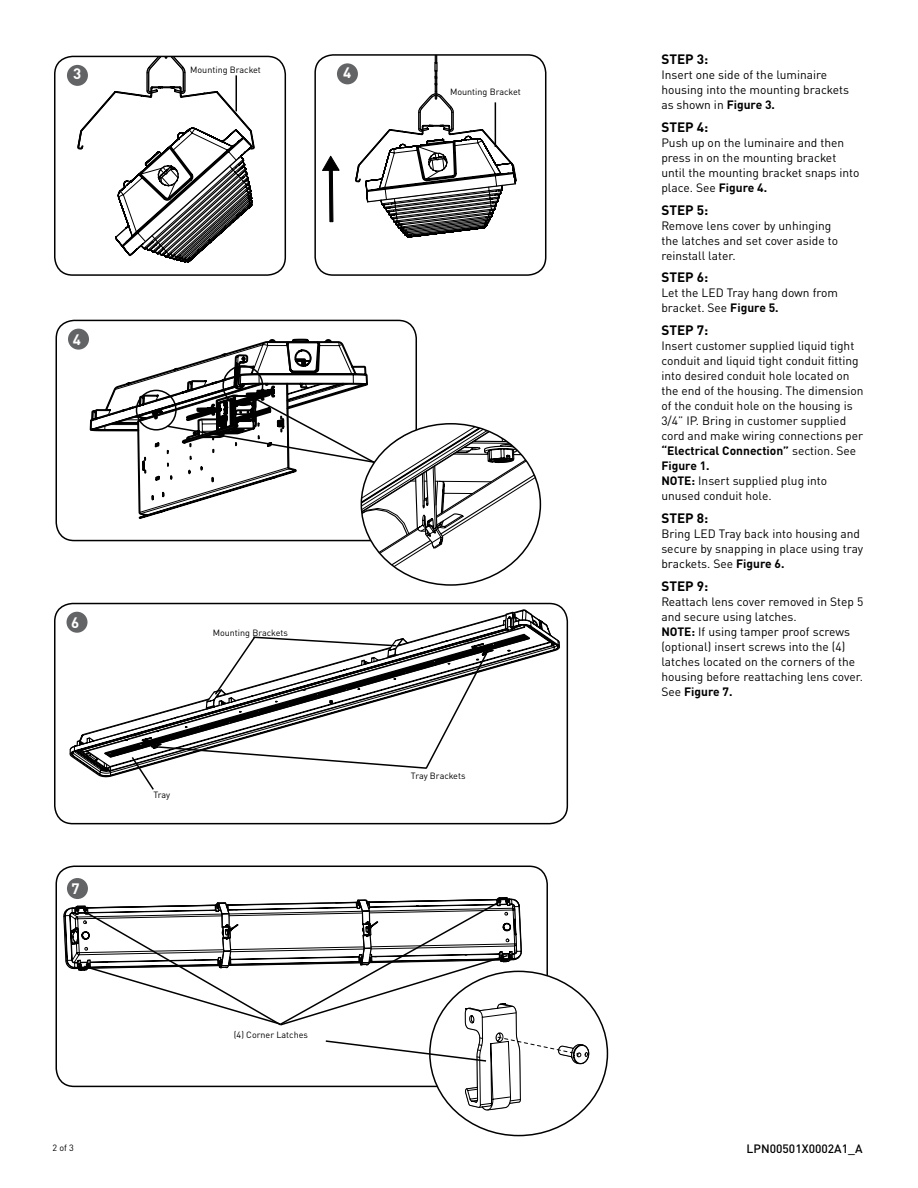
<style>
.page{position:relative;width:918px;height:1188px;background:#fff}
.page>*{position:absolute;margin:0;border:0;box-sizing:border-box;transform-origin:0 0}
.t1{font:700 15px "DINOT";color:#fff}
.t2{font:700 13.5px "DINOT";color:#000}
.t3{font:12px/15px "DINOT";color:#000}
.t4{font:500 12px "DINOT";color:#000}
.t5{font:9px "DINOT";color:#000}
.s1{font-weight:700}
</style>
<div class="page">
<svg style="left:77px;top:56px;width:208px;height:219px"></svg>
<div style="left:54px;top:56px;width:232px;height:220px;border:2px solid #000;border-radius:18px"></div>
<svg style="left:321px;top:55px;width:225px;height:220px"></svg>
<div style="left:314px;top:54px;width:232px;height:222px;border:2px solid #000;border-radius:18px"></div>
<div style="left:337px;top:63px;width:21px;height:21px;background:#636466;border-radius:50%"></div>
<div style="left:67px;top:65px;width:21px;height:21px;background:#636466;border-radius:50%"></div>
<hr style="left:236px;top:75px;width:1px;height:36px;background:#000">
<hr style="left:495px;top:102px;width:1px;height:45px;background:#000">
<svg style="left:63px;top:866px;width:544px;height:270px"></svg>
<div style="left:67px;top:878px;width:21px;height:21px;background:#636466;border-radius:50%"></div>
<svg style="left:82px;top:624px;width:472px;height:154px"></svg>
<div style="left:54px;top:603px;width:514px;height:221px;border:2px solid #000;border-radius:18px"></div>
<div style="left:67px;top:612px;width:21px;height:21px;background:#636466;border-radius:50%"></div>
<svg style="left:105px;top:610px;width:438px;height:180px"></svg>
<div style="left:68px;top:329px;width:21px;height:21px;background:#636466;border-radius:50%"></div>
<svg style="left:89px;top:320px;width:451px;height:265px"></svg>
<p class="t1" style="left:73px;top:64px;width:10px">3</p>
<p class="t1" style="left:73px;top:329px;width:10px">4</p>
<p class="t5" style="left:190px;top:64px;width:72px">Mounting Bracket</p>
<p class="t1" style="left:343px;top:63px;width:10px">4</p>
<p class="t5" style="left:450px;top:86px;width:72px">Mounting Bracket</p>
<p class="t1" style="left:71px;top:612px;width:10px">6</p>
<p class="t1" style="left:72px;top:879px;width:10px">7</p>
<p class="t5" style="left:213px;top:627px;width:77px">Mounting Brackets</p>
<p class="t5" style="left:154px;top:790px;width:18px">Tray</p>
<p class="t5" style="left:234px;top:1029px;width:75px">(4) Corner Latches</p>
<p class="t5" style="left:411px;top:770px;width:56px">Tray Brackets</p>
<p class="t2" style="left:661px;top:50px;width:48px">STEP 3:</p>
<p class="t3" style="left:661px;top:67px;width:189px">Insert one side of the luminaire housing into the mounting brackets as shown in <span class="s1">Figure 3.</span></p>
<p class="t2" style="left:661px;top:118px;width:48px">STEP 4:</p>
<p class="t3" style="left:661px;top:135px;width:200px">Push up on the luminaire and then press in on the mounting bracket until the mounting bracket snaps into place. See <span class="s1">Figure 4.</span></p>
<p class="t2" style="left:661px;top:201px;width:48px">STEP 5:</p>
<p class="t3" style="left:661px;top:217px;width:178px">Remove lens cover by unhinging the latches and set cover aside to reinstall later.</p>
<p class="t2" style="left:661px;top:269px;width:48px">STEP 6:</p>
<p class="t3" style="left:661px;top:285px;width:178px">Let the LED Tray hang down from bracket. See <span class="s1">Figure 5.</span></p>
<p class="t2" style="left:661px;top:322px;width:48px">STEP 7:</p>
<p class="t3" style="left:661px;top:338px;width:204px">Insert customer supplied liquid tight conduit and liquid tight conduit fitting into desired conduit hole located on the end of the housing. The dimension of the conduit hole on the housing is<br>3/4” IP. Bring in customer supplied cord and make wiring connections per <span class="s1">“Electrical Connection”</span> section. See<br><span class="s1">Figure 1.<br>NOTE:</span> Insert supplied plug into unused conduit hole.</p>
<p class="t2" style="left:661px;top:510px;width:48px">STEP 8:</p>
<p class="t3" style="left:661px;top:526px;width:203px">Bring LED Tray back into housing and secure by snapping in place using tray brackets. See <span class="s1">Figure 6.</span></p>
<p class="t2" style="left:661px;top:578px;width:48px">STEP 9:</p>
<p class="t3" style="left:661px;top:594px;width:203px">Reattach lens cover removed in Step 5 and secure using latches.<br><span class="s1">NOTE:</span> If using tamper proof screws (optional) insert screws into the (4) latches located on the corners of the housing before reattaching lens cover.<br>See <span class="s1">Figure 7.</span></p>
<p class="t5" style="left:52px;top:1142px;width:23px">2 of 3</p>
<p class="t4" style="left:747px;top:1141px;width:117px">LPN00501X0002A1_A</p>
</div>
